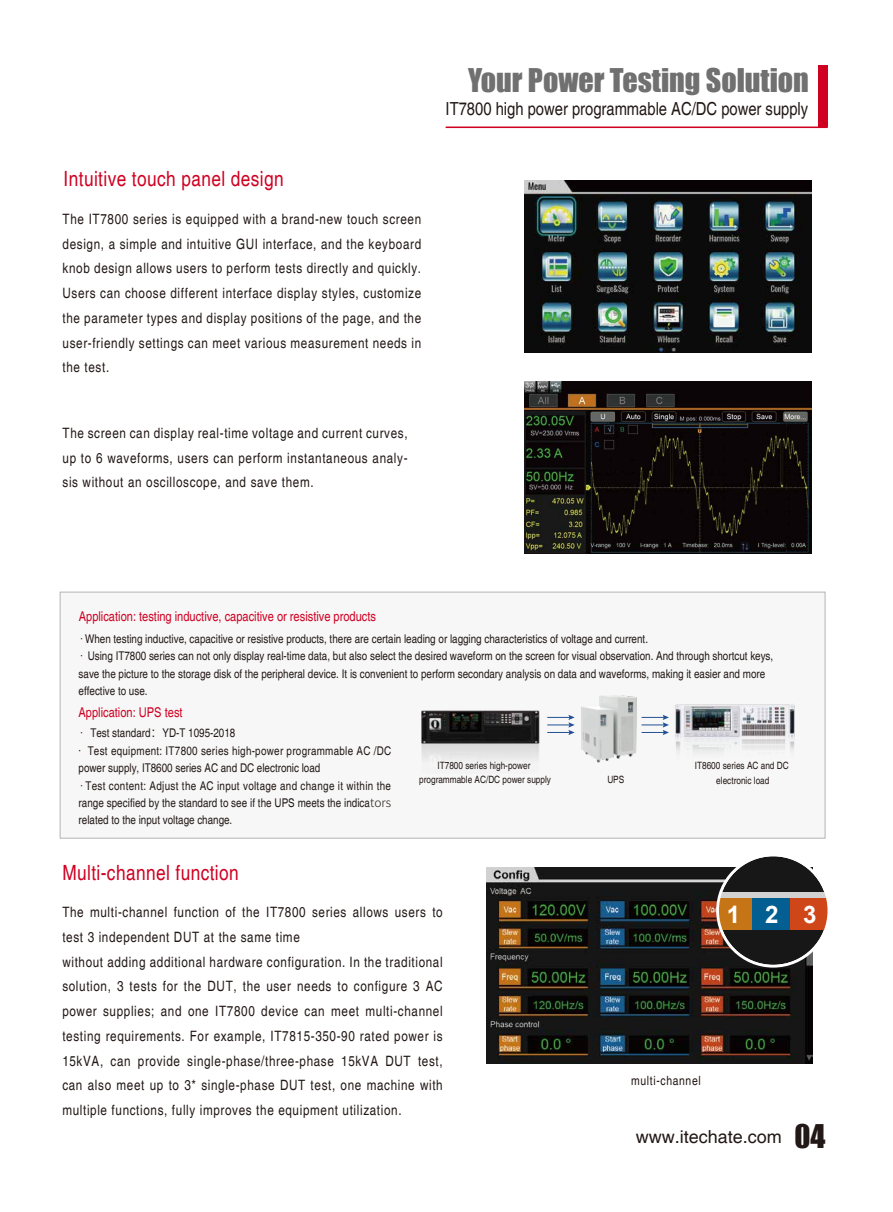
<style>
.page{position:relative;width:893px;height:1212px;background:#fff}
.page>*{position:absolute;margin:0;border:0;box-sizing:border-box;transform-origin:0 0}
.t1{font:30px "Impact";color:#717071}
.t2{font:700 24.15px "Arial";color:#fff}
.t3{font:condensed 21px "Helvetica";letter-spacing:.02em;color:#cf0022}
.t4{font:condensed 18px "Helvetica";color:#221815}
.t5{font:18px "Helvetica";color:#221815}
.t6{font:condensed 14.25px/24.8px "Helvetica";letter-spacing:.045em;color:#221815;text-align:justify}
.t7{font:condensed 13.5px "Helvetica";color:#cf0022}
.t8{font:condensed 12.75px "Helvetica";letter-spacing:.05em;color:#221815}
.t9{font:condensed 12px/17.4px "Helvetica";color:#221815}
.t10{font:condensed 10.05px/14.9px "Helvetica";color:#221815;text-align:center}
.s1{font-family:"Source Han Sans CN";font-weight:300;font-stretch:normal}
.s2{font-family:"Impact";font-size:30px}
</style>
<div class="page">
<div style="left:60px;top:592px;width:765px;height:246px;background:#f7f7f7;border:1px solid #b5b4b5"></div>
<img style="left:581px;top:695px;width:56px;height:68px">
<img style="left:675px;top:704px;width:120px;height:48px">
<svg style="left:551px;top:715px;width:24px;height:20px"></svg>
<svg style="left:641px;top:715px;width:28px;height:20px"></svg>
<div style="left:818px;top:66px;width:10px;height:61px;background:#cf0022"></div>
<hr style="left:446px;top:126px;width:382px;height:2px;background:#cf0022">
<img style="left:525px;top:381px;width:286px;height:172px">
<img style="left:486px;top:868px;width:326px;height:195px">
<svg style="left:717px;top:857px;width:107px;height:109px"></svg>
<div style="left:717px;top:892px;width:112px;height:9px;background:#d1d1d1"></div>
<div style="left:717px;top:898px;width:36px;height:32px;background:#c67516"></div>
<div style="left:753px;top:898px;width:38px;height:32px;background:#035e91"></div>
<div style="left:790px;top:898px;width:39px;height:32px;background:#cf4619"></div>
<div style="left:716px;top:853px;width:114px;height:114px;border:3px solid #fff;border-radius:50%"></div>
<img style="left:421px;top:710px;width:130px;height:46px">
<img style="left:524px;top:181px;width:288px;height:172px">
<p class="t3" style="left:64px;top:167px;width:222px">Intuitive touch panel design</p>
<p class="t6" style="left:63px;top:207px;width:360px">The IT7800 series is equipped with a brand-new touch screen design, a simple and intuitive GUI interface, and the keyboard knob design allows users to perform tests directly and quickly.<br>Users can choose different interface display styles, customize the parameter types and display positions of the page, and the user-friendly settings can meet various measurement needs in the test.</p>
<p class="t6" style="left:63px;top:420px;width:346px">The screen can display real-time voltage and current curves, up to 6 waveforms, users can perform instantaneous analy&shy;sis without an oscilloscope, and save them.</p>
<p class="t1" style="left:468px;top:57px;width:342px">Your Power Testing Solution</p>
<p class="t4" style="left:446px;top:98px;width:364px">IT7800 high power programmable AC/DC power supply</p>
<p class="t7" style="left:79px;top:609px;width:299px">Application: testing inductive, capacitive or resistive products</p>
<p class="t9" style="left:79px;top:630px;width:696px"><span class="s1">·</span>When testing inductive, capacitive or resistive products, there are certain leading or lagging characteristics of voltage and current.<br><span class="s1">·</span> Using IT7800 series can not only display real-time data, but also select the desired waveform on the screen for visual observation. And through shortcut keys, save the picture to the storage disk of the peripheral device. It is convenient to perform secondary analysis on data and waveforms, making it easier and more effective to use.</p>
<p class="t7" style="left:79px;top:704px;width:105px">Application: UPS test</p>
<p class="t9" style="left:79px;top:724px;width:314px"><span class="s1">·</span> Test standard<span class="s1">：</span>YD-T 1095-2018<br>· Test equipment: IT7800 series high-power programmable AC /DC power supply, IT8600 series AC and DC electronic load<br><span class="s1">·</span>Test content: Adjust the AC input voltage and change it within the range specified by the standard to see if the UPS meets the indica<span class="s1">tors </span>related to the input voltage change.</p>
<p class="t3" style="left:62px;top:860px;width:178px">Multi-channel function</p>
<p class="t10" style="left:419px;top:758px;width:133px;line-height:13.8px">IT7800 series high-power programmable AC/DC power supply</p>
<p class="t6" style="left:62px;top:900px;width:382px;text-align:left">The multi-channel function of the IT7800 series allows users to test 3 independent DUT at the same time<br>without adding additional hardware configuration. In the traditional solution, 3 tests for the DUT, the user needs to configure 3 AC power supplies; and one IT7800 device can meet multi-channel testing requirements. For example, IT7815-350-90 rated power is 15kVA, can provide single-phase/three-phase 15kVA DUT test, can also meet up to 3* single-phase DUT test, one machine with multiple functions, fully improves the equipment utilization.</p>
<p class="t10" style="left:607px;top:772px;width:18px">UPS</p>
<p class="t10" style="left:695px;top:758px;width:95px">IT8600 series AC and DC electronic load</p>
<p class="t2" style="left:727px;top:897px;width:91px">123</p>
<p class="t8" style="left:631px;top:1073px;width:71px">multi-channel</p>
<p class="t5" style="left:636px;top:1126px;width:191px">www.itechate.com <span class="s2">04</span></p>
</div>
